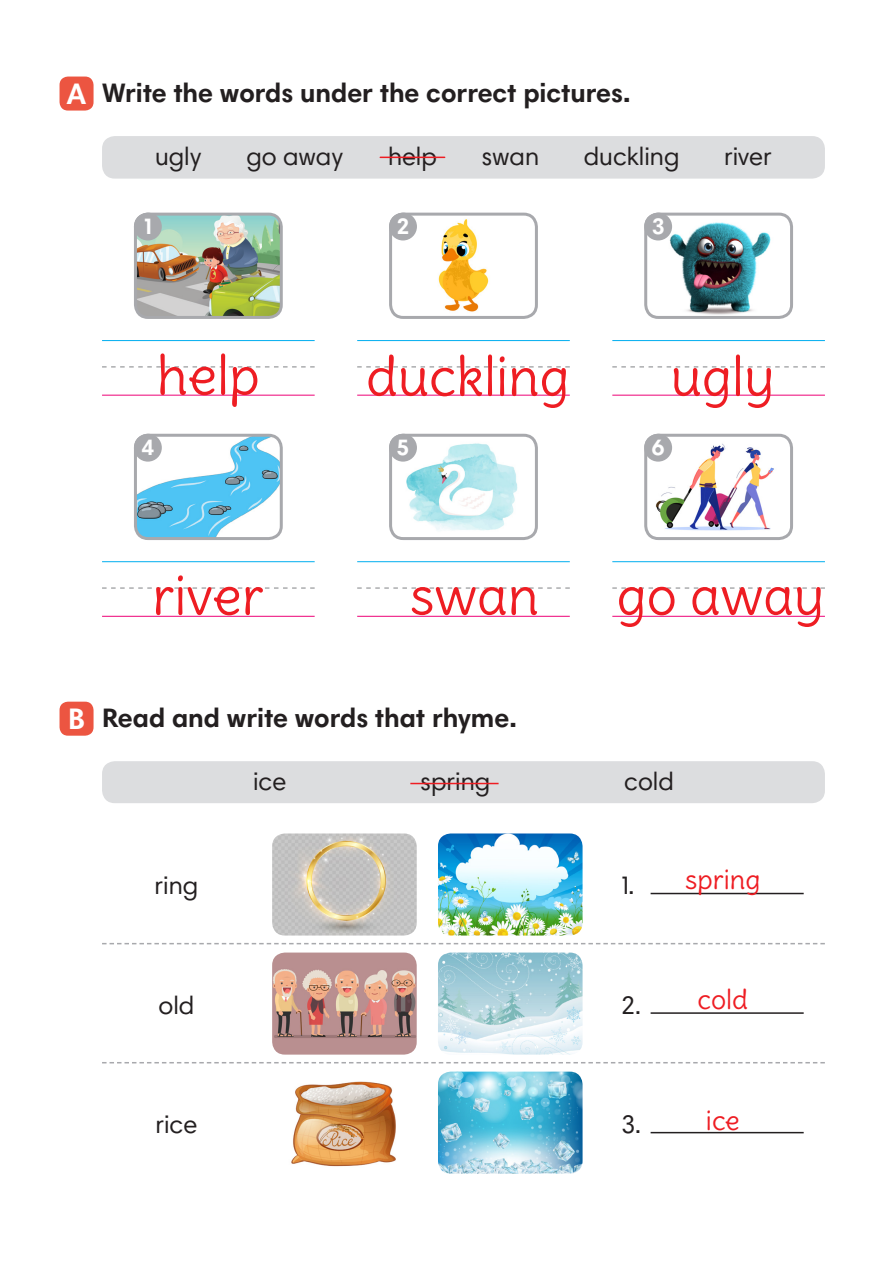
<style>
.page{position:relative;width:893px;height:1263px;background:#fff}
.page>*{position:absolute;margin:0;border:0;box-sizing:border-box;transform-origin:0 0}
.t1{font:54px "Delius";color:#ee1d23}
.t2{font:700 30px "Harmonia Sans CPS";color:#fff}
.t3{font:700 27px "Harmonia Sans CPS";color:#231f20}
.t4{font:27px "Delius";color:#ee1d23}
.t5{font:25.5px "Harmonia Sans CPS";color:#231f20}
.t6{font:700 22.5px "Harmonia Sans CPS";color:#fff}
</style>
<div class="page">
<div style="left:60px;top:77px;width:34px;height:34px;background:#ec5541;border-radius:9px"></div>
<hr style="left:102px;top:340px;width:213px;height:1px;background:#00aeef">
<hr style="left:102px;top:395px;width:213px;height:1px;background:#ed0277">
<svg style="left:102px;top:366px;width:213px;height:1px"></svg>
<hr style="left:102px;top:561px;width:213px;height:1px;background:#00aeef">
<hr style="left:102px;top:616px;width:213px;height:1px;background:#ed0277">
<svg style="left:102px;top:588px;width:213px;height:1px"></svg>
<img style="left:135px;top:214px;width:144px;height:101px">
<div style="left:134px;top:213px;width:149px;height:106px;border:3px solid #a8a9ad;border-radius:13px"></div>
<img style="left:135px;top:435px;width:144px;height:101px">
<div style="left:134px;top:434px;width:149px;height:106px;border:3px solid #a8a9ad;border-radius:13px"></div>
<hr style="left:357px;top:340px;width:213px;height:1px;background:#00aeef">
<hr style="left:357px;top:395px;width:213px;height:1px;background:#ed0277">
<svg style="left:357px;top:366px;width:213px;height:1px"></svg>
<hr style="left:357px;top:561px;width:213px;height:1px;background:#00aeef">
<hr style="left:357px;top:616px;width:213px;height:1px;background:#ed0277">
<svg style="left:357px;top:588px;width:213px;height:1px"></svg>
<img style="left:438px;top:219px;width:51px;height:93px">
<div style="left:389px;top:213px;width:149px;height:106px;border:3px solid #a8a9ad;border-radius:13px"></div>
<img style="left:406px;top:438px;width:112px;height:93px">
<div style="left:389px;top:434px;width:149px;height:106px;border:3px solid #a8a9ad;border-radius:13px"></div>
<hr style="left:612px;top:340px;width:213px;height:1px;background:#00aeef">
<hr style="left:612px;top:395px;width:213px;height:1px;background:#ed0277">
<svg style="left:612px;top:366px;width:213px;height:1px"></svg>
<hr style="left:612px;top:561px;width:213px;height:1px;background:#00aeef">
<hr style="left:612px;top:616px;width:213px;height:1px;background:#ed0277">
<svg style="left:612px;top:588px;width:213px;height:1px"></svg>
<img style="left:666px;top:218px;width:105px;height:97px">
<div style="left:644px;top:213px;width:149px;height:106px;border:3px solid #a8a9ad;border-radius:13px"></div>
<img style="left:648px;top:435px;width:141px;height:101px">
<div style="left:644px;top:434px;width:149px;height:106px;border:3px solid #a8a9ad;border-radius:13px"></div>
<div style="left:102px;top:136px;width:723px;height:43px;background:#dcdddf;border-radius:13px"></div>
<hr style="left:380px;top:157px;width:65px;height:1px;background:#ee1d23">
<div style="left:134px;top:213px;width:28px;height:27px;background:#a8a9ad;border-radius:50%"></div>
<div style="left:134px;top:434px;width:28px;height:28px;background:#a8a9ad;border-radius:50%"></div>
<div style="left:389px;top:213px;width:28px;height:27px;background:#a8a9ad;border-radius:50%"></div>
<div style="left:389px;top:434px;width:28px;height:28px;background:#a8a9ad;border-radius:50%"></div>
<div style="left:644px;top:213px;width:28px;height:27px;background:#a8a9ad;border-radius:50%"></div>
<div style="left:644px;top:434px;width:28px;height:28px;background:#a8a9ad;border-radius:50%"></div>
<div style="left:60px;top:702px;width:34px;height:34px;background:#ec5541;border-radius:9px"></div>
<div style="left:102px;top:761px;width:723px;height:42px;background:#dcdddf;border-radius:13px"></div>
<svg style="left:102px;top:943px;width:723px;height:1px"></svg>
<img style="left:438px;top:833px;width:145px;height:102px">
<img style="left:272px;top:833px;width:145px;height:102px">
<hr style="left:651px;top:893px;width:153px;height:1px;background:#231f20">
<hr style="left:651px;top:1012px;width:153px;height:2px;background:#231f20">
<hr style="left:651px;top:1132px;width:153px;height:1px;background:#231f20">
<svg style="left:102px;top:1062px;width:723px;height:1px"></svg>
<img style="left:438px;top:952px;width:145px;height:102px">
<img style="left:272px;top:952px;width:145px;height:102px">
<img style="left:438px;top:1071px;width:145px;height:103px">
<img style="left:291px;top:1081px;width:105px;height:86px">
<hr style="left:410px;top:783px;width:89px;height:1px;background:#ee1d23">
<p class="t2" style="left:67px;top:75px;width:21px">A</p>
<p class="t3" style="left:102px;top:76px;width:530px">Write the words under the correct pictures.</p>
<p class="t5" style="left:155px;top:140px;width:48px">ugly</p>
<p class="t5" style="left:246px;top:140px;width:99px">go away</p>
<p class="t5" style="left:388px;top:140px;width:50px">help</p>
<p class="t5" style="left:482px;top:140px;width:59px">swan</p>
<p class="t5" style="left:584px;top:140px;width:97px">duckling</p>
<p class="t5" style="left:724px;top:140px;width:49px">river</p>
<p class="t6" style="left:144px;top:212px;width:9px">1</p>
<p class="t6" style="left:397px;top:212px;width:14px">2</p>
<p class="t6" style="left:652px;top:212px;width:14px">3</p>
<p class="t1" style="left:157px;top:341px;width:105px">help</p>
<p class="t1" style="left:366px;top:342px;width:205px">duckling</p>
<p class="t1" style="left:670px;top:342px;width:106px">ugly</p>
<p class="t6" style="left:141px;top:434px;width:14px">4</p>
<p class="t6" style="left:396px;top:434px;width:15px">5</p>
<p class="t6" style="left:651px;top:434px;width:15px">6</p>
<p class="t1" style="left:152px;top:561px;width:113px">river</p>
<p class="t1" style="left:410px;top:561px;width:131px">swan</p>
<p class="t1" style="left:616px;top:561px;width:209px">go away</p>
<p class="t2" style="left:68px;top:700px;width:18px">B</p>
<p class="t3" style="left:102px;top:701px;width:416px">Read and write words that rhyme.</p>
<p class="t5" style="left:253px;top:765px;width:35px">ice</p>
<p class="t5" style="left:420px;top:765px;width:72px">spring</p>
<p class="t5" style="left:624px;top:765px;width:51px">cold</p>
<p class="t5" style="left:155px;top:870px;width:45px">ring</p>
<p class="t5" style="left:621px;top:870px;width:15px">1.</p>
<p class="t4" style="left:685px;top:862px;width:77px">spring</p>
<p class="t5" style="left:159px;top:989px;width:37px">old</p>
<p class="t5" style="left:621px;top:989px;width:22px">2.</p>
<p class="t4" style="left:698px;top:982px;width:52px">cold</p>
<p class="t5" style="left:155px;top:1109px;width:43px">rice</p>
<p class="t5" style="left:621px;top:1109px;width:22px">3.</p>
<p class="t4" style="left:706px;top:1103px;width:35px">ice</p>
</div>
